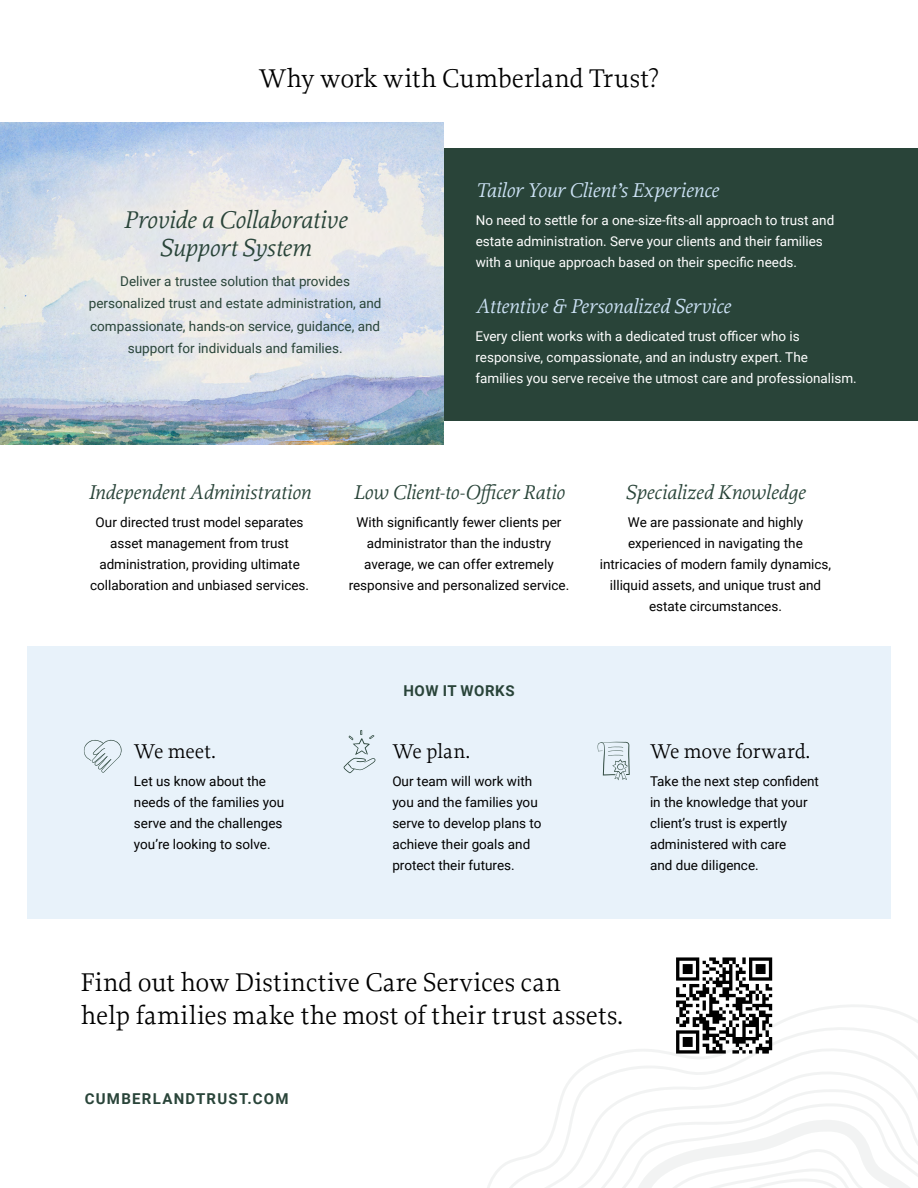
<style>
.page{position:relative;width:918px;height:1188px;background:#fff}
.page>*{position:absolute;margin:0;border:0;box-sizing:border-box;transform-origin:0 0}
.t1{font:27px/33px "Proforma";color:#000}
.t2{font:italic 25.5px/28.5px "Proforma";letter-spacing:-.01em;color:#294439;text-align:center}
.t3{font:italic 21px "Proforma";letter-spacing:-.01em;color:#294439}
.t4{font:italic 21px "Proforma";letter-spacing:-.01em;color:#cce2f5}
.t5{font:21px "Proforma";letter-spacing:-.015em;color:#000}
.t6{font:700 15px "Roboto";letter-spacing:.085em;color:#294439}
.t7{font:700 15px "Roboto";letter-spacing:.035em;color:#294439}
.t8{font:13.5px/21px "Roboto";color:#000;text-align:center}
.t9{font:13.5px/21px "Roboto";color:#fff}
.t10{font:13.5px/22.5px "Roboto";color:#294439;text-align:center}
</style>
<div class="page">
<svg style="left:487px;top:1004px;width:431px;height:184px"></svg>
<div style="left:401px;top:149px;width:517px;height:272px;background:#294439"></div>
<img style="left:0;top:123px;width:444px;height:322px">
<div style="left:27px;top:646px;width:864px;height:272px;background:#e8f2fa"></div>
<svg style="left:84px;top:740px;width:38px;height:33px"></svg>
<svg style="left:344px;top:730px;width:31px;height:43px"></svg>
<svg style="left:598px;top:742px;width:32px;height:38px"></svg>
<svg style="left:676px;top:957px;width:96px;height:97px"></svg>
<h1 class="t1" style="left:259px;top:62px;width:402px">Why work with Cumberland Trust?</h1>
<h2 class="t2" style="left:124px;top:205px;width:225px">Provide a Collaborative<br>Support System</h2>
<p class="t10" style="left:89px;top:269px;width:294px">Deliver a trustee solution that provides personalized trust and estate administration, and compassionate, hands-on service, guidance, and support for individuals and families.</p>
<h3 class="t4" style="left:476px;top:177px;width:244px">Tailor Your Client’s Experience</h3>
<p class="t9" style="left:476px;top:209px;width:360px">No need to settle for a one-size-fits-all approach to trust and estate administration. Serve your clients and their families with a unique approach based on their specific needs.</p>
<h3 class="t4" style="left:476px;top:293px;width:257px">Attentive &amp; Personalized Service</h3>
<p class="t9" style="left:476px;top:325px;width:383px">Every client works with a dedicated trust officer who is responsive, compassionate, and an industry expert. The families you serve receive the utmost care and professionalism.</p>
<h3 class="t3" style="left:88px;top:479px;width:224px">Independent Administration</h3>
<p class="t8" style="left:90px;top:511px;width:221px">Our directed trust model separates asset management from trust administration, providing ultimate collaboration and unbiased services.</p>
<h3 class="t5" style="left:134px;top:738px;width:83px">We meet.</h3>
<p class="t8" style="left:134px;top:770px;width:152px;text-align:left">Let us know about the needs of the families you serve and the challenges you’re looking to solve.</p>
<h3 class="t3" style="left:353px;top:479px;width:213px">Low Client-to-Officer Ratio</h3>
<p class="t8" style="left:349px;top:511px;width:222px">With significantly fewer clients per administrator than the industry average, we can offer extremely responsive and personalized service.</p>
<p class="t7" style="left:403px;top:680px;width:113px">HOW IT WORKS</p>
<h3 class="t5" style="left:392px;top:738px;width:79px">We plan.</h3>
<p class="t8" style="left:392px;top:770px;width:151px;text-align:left">Our team will work with you and the families you serve to develop plans to achieve their goals and protect their futures.</p>
<h3 class="t3" style="left:626px;top:479px;width:181px">Specialized Knowledge</h3>
<p class="t8" style="left:600px;top:511px;width:233px">We are passionate and highly experienced in navigating the intricacies of modern family dynamics, illiquid assets, and unique trust and estate circumstances.</p>
<h3 class="t5" style="left:650px;top:738px;width:162px">We move forward.</h3>
<p class="t8" style="left:650px;top:770px;width:171px;text-align:left">Take the next step confident in the knowledge that your client’s trust is expertly administered with care<br>and due diligence.</p>
<h1 class="t1" style="left:81px;top:966px;width:543px">Find out how Distinctive Care Services can<br>help families make the most of their trust assets.</h1>
<p class="t6" style="left:85px;top:1088px;width:205px">CUMBERLANDTRUST.COM</p>
</div>
